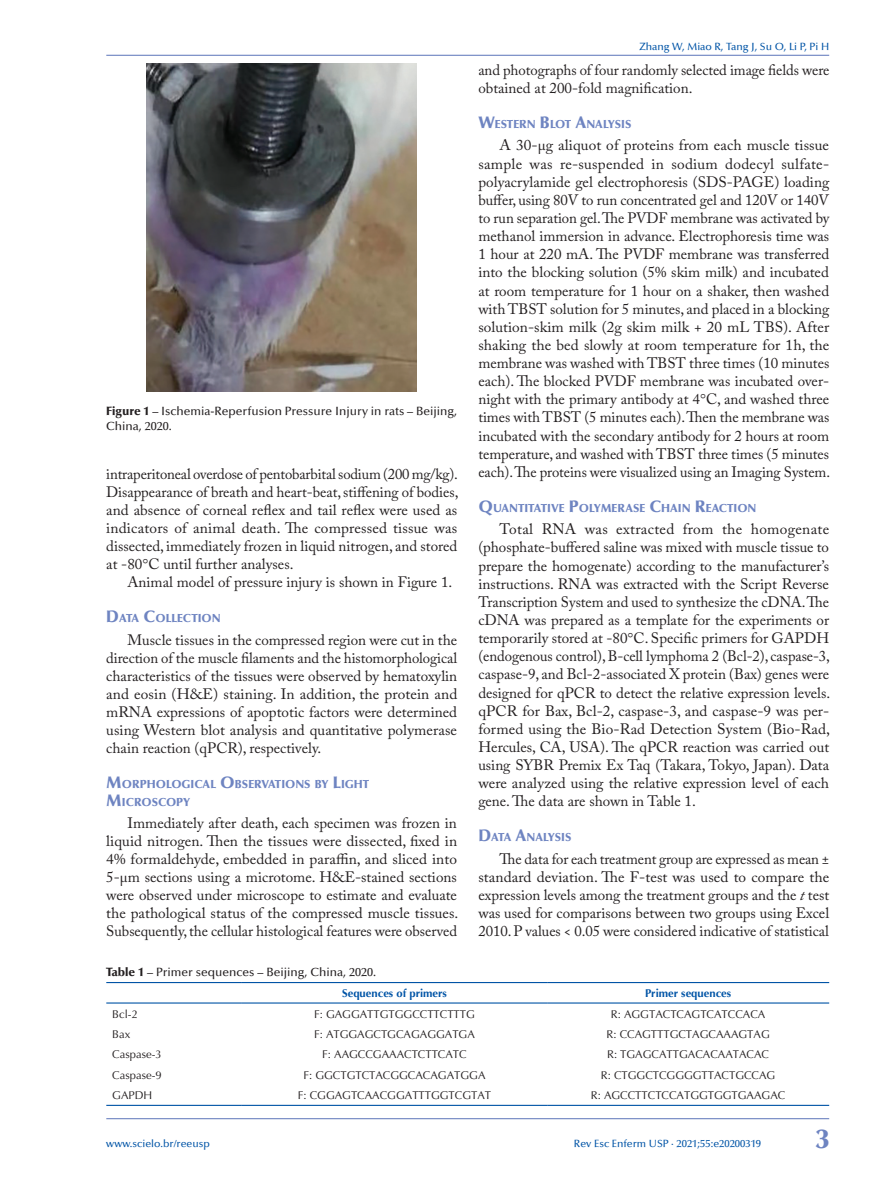
<style>
.page{position:relative;width:893px;height:1191px;background:#fff}
.page>*{position:absolute;margin:0;border:0;box-sizing:border-box;transform-origin:0 0}
.t1{font:900 27px "Optima LT";color:#6e84c1}
.Texto{font:15px/18.1px "Adobe Caslon Pro";color:#231f20;text-align:justify}
.Titulo_Tabela___Lege{font:500 12px/15px "Optima LT";color:#231f20}
.Sub2{font:900 11.55px/18px "Optima LT";color:#6e84c1}
.Tabela_Texto{font:11.25px "Optima LT";color:#231f20}
.Tabela_Texto-2{font:700 11.25px "Optima LT";color:#0154a6}
.t2{font:500 10.5px "Optima LT";color:#0154a6}
.s1{font-weight:900}
.s2{font-size:16.5px}
.s3{font-style:italic}
</style>
<div class="page">
<hr style="left:106px;top:1118px;width:723px;height:1px;background:#6e84c1">
<hr style="left:106px;top:55px;width:723px;height:1px;background:#6e84c1">
<img style="left:147px;top:64px;width:270px;height:327px">
<hr style="left:106px;top:982px;width:136px;height:1px;background:#0154a6">
<hr style="left:242px;top:982px;width:305px;height:1px;background:#0154a6">
<hr style="left:547px;top:982px;width:282px;height:1px;background:#0154a6">
<hr style="left:106px;top:1002px;width:136px;height:1px;background:#0154a6">
<hr style="left:242px;top:1002px;width:305px;height:1px;background:#0154a6">
<hr style="left:547px;top:1002px;width:282px;height:1px;background:#0154a6">
<hr style="left:106px;top:1104px;width:136px;height:2px;background:#0154a6">
<hr style="left:242px;top:1104px;width:305px;height:2px;background:#0154a6">
<hr style="left:547px;top:1104px;width:282px;height:2px;background:#0154a6">
<p class="Titulo_Tabela___Lege" style="left:106px;top:404px;width:352px"><span class="s1">Figure 1</span> – Ischemia-Reperfusion Pressure Injury in rats – Beijing,<br>China, 2020.</p>
<p class="Texto" style="left:106px;top:465px;width:354px">intraperitoneal overdose of pentobarbital sodium (200 mg/kg).<br>Disappearance of breath and heart-beat, stiffening of bodies, and absence of corneal reflex and tail reflex were used as indicators of animal death. The compressed tissue was dissected, immediately frozen in liquid nitrogen, and stored at -80 C until further analyses.</p>
<p class="Texto" style="left:128px;top:573px;width:326px">Animal model of pressure injury is shown in Figure 1.</p>
<p class="Sub2" style="left:106px;top:609px;width:116px"><span class="s2">D</span>ATA <span class="s2">C</span>OLLECTION</p>
<p class="Texto" style="left:106px;top:630px;width:353px;text-indent:21px">Muscle tissues in the compressed region were cut in the direction of the muscle filaments and the histomorphological characteristics of the tissues were observed by hematoxylin and eosin (H&amp;E) staining. In addition, the protein and mRNA expressions of apoptotic factors were determined using Western blot analysis and quantitative polymerase chain reaction (qPCR), respectively.</p>
<p class="Sub2" style="left:106px;top:775px;width:264px"><span class="s2">M</span>ORPHOLOGICAL <span class="s2">O</span> BSERVATIONS BY <span class="s2">L</span>IGHT<br><span class="s2">M</span>ICROSCOPY</p>
<p class="Texto" style="left:106px;top:814px;width:353px;text-indent:21px">Immediately after death, each specimen was frozen in liquid nitrogen. Then the tissues were dissected, fixed in 4% formaldehyde, embedded in paraffin, and sliced into 5-µm sections using a microtome. H&amp;E-stained sections were observed under microscope to estimate and evaluate the pathological status of the compressed muscle tissues.<br>Subsequently, the cellular histological features were observed</p>
<p class="t2" style="left:639px;top:40px;width:191px">Zhang W, Miao R, Tang J, Su O, Li P, Pi H</p>
<p class="Texto" style="left:478px;top:61px;width:353px">and photographs of four randomly selected image fields were obtained at 200-fold magnification.</p>
<p class="Sub2" style="left:478px;top:115px;width:153px"><span class="s2">W</span>ESTERN <span class="s2">B</span> LOT <span class="s2">A</span>NALYSIS</p>
<p class="Texto" style="left:478px;top:136px;width:353px;text-indent:21px">A 30-µg aliquot of proteins from each muscle tissue sample was re-suspended in sodium dodecyl sulfate&shy;polyacrylamide gel electrophoresis (SDS-PAGE) loading buffer, using 80V to run concentrated gel and 120V or 140V to run separation gel. The PVDF membrane was activated by methanol immersion in advance. Electrophoresis time was 1 hour at 220 mA. The PVDF membrane was transferred into the blocking solution (5% skim milk) and incubated at room temperature for 1 hour on a shaker, then washed with TBST solution for 5 minutes, and placed in a blocking solution-skim milk (2g skim milk + 20 mL TBS). After shaking the bed slowly at room temperature for 1h, the membrane was washed with TBST three times (10 minutes each). The blocked PVDF membrane was incubated over&shy;night with the primary antibody at 4 C, and washed three times with TBST (5 minutes each). Then the membrane was incubated with the secondary antibody for 2 hours at room temperature, and washed with TBST three times (5 minutes each). The proteins were visualized using an Imaging System.</p>
<p class="Sub2" style="left:478px;top:499px;width:280px"><span class="s2">Q</span>UANTITATIVE <span class="s2">P</span>OLYMERASE <span class="s2">C</span>HAIN <span class="s2">R</span>EACTION</p>
<p class="Texto" style="left:478px;top:520px;width:353px;text-indent:21px">Total RNA was extracted from the homogenate (phosphate-buffered saline was mixed with muscle tissue to prepare the homogenate) according to the manufacturer’s instructions. RNA was extracted with the Script Reverse Transcription System and used to synthesize the cDNA. The cDNA was prepared as a template for the experiments or temporarily stored at -80 C. Specific primers for GAPDH (endogenous control), B-cell lymphoma 2 (Bcl-2), caspase-3, caspase-9, and Bcl-2-associated X protein (Bax) genes were designed for qPCR to detect the relative expression levels. qPCR for Bax, Bcl-2, caspase-3, and caspase-9 was per&shy;formed using the Bio-Rad Detection System (Bio-Rad, Hercules, CA, USA). The qPCR reaction was carried out using SYBR Premix Ex Taq (Takara, Tokyo, Japan). Data were analyzed using the relative expression level of each gene. The data are shown in Table 1.</p>
<p class="Sub2" style="left:478px;top:828px;width:94px"><span class="s2">D</span>ATA <span class="s2">A</span>NALYSIS</p>
<p class="Texto" style="left:478px;top:849px;width:352px;text-indent:21px">The data for each treatment group are expressed as mean ± standard deviation. The F-test was used to compare the expression levels among the treatment groups and the <span class="s3">t</span> test was used for comparisons between two groups using Excel 2010. P values &lt; 0.05 were considered indicative of statistical</p>
<p class="Titulo_Tabela___Lege" style="left:106px;top:964px;width:271px"><span class="s1">Table 1</span> – Primer sequences – Beijing, China, 2020.</p>
<p class="Tabela_Texto-2" style="left:342px;top:986px;width:106px">Sequences of primers</p>
<p class="Tabela_Texto-2" style="left:645px;top:986px;width:88px">Primer sequences</p>
<p class="Tabela_Texto" style="left:112px;top:1007px;width:27px">Bcl-2</p>
<p class="Tabela_Texto" style="left:314px;top:1007px;width:162px">F: GAGGATTGTGGCCTTCTTTG</p>
<p class="Tabela_Texto" style="left:611px;top:1007px;width:156px">R: AGGTACTCAGTCATCCACA</p>
<p class="Tabela_Texto" style="left:112px;top:1027px;width:20px">Bax</p>
<p class="Tabela_Texto" style="left:314px;top:1027px;width:162px">F: ATGGAGCTGCAGAGGATGA</p>
<p class="Tabela_Texto" style="left:607px;top:1027px;width:165px">R: CCAGTTTGCTAGCAAAGTAG</p>
<p class="Tabela_Texto" style="left:112px;top:1048px;width:51px">Caspase-3</p>
<p class="Tabela_Texto" style="left:322px;top:1048px;width:146px">F: AAGCCGAAACTCTTCATC</p>
<p class="Tabela_Texto" style="left:607px;top:1048px;width:163px">R: TGAGCATTGACACAATACAC</p>
<p class="Tabela_Texto" style="left:112px;top:1068px;width:51px">Caspase-9</p>
<p class="Tabela_Texto" style="left:304px;top:1068px;width:183px">F: GGCTGTCTACGGCACAGATGGA</p>
<p class="Tabela_Texto" style="left:601px;top:1068px;width:176px">R: CTGGCTCGGGGTTACTGCCAG</p>
<p class="Tabela_Texto" style="left:112px;top:1089px;width:42px">GAPDH</p>
<p class="Tabela_Texto" style="left:298px;top:1089px;width:195px">F: CGGAGTCAACGGATTTGGTCGTAT</p>
<p class="Tabela_Texto" style="left:591px;top:1089px;width:196px">R: AGCCTTCTCCATGGTGGTGAAGAC</p>
<p class="t2" style="left:106px;top:1137px;width:105px">www.scielo.br/reeusp</p>
<p class="t2" style="left:574px;top:1137px;width:189px">Rev Esc Enferm USP · 2021;55:e20200319</p>
<h1 class="t1" style="left:816px;top:1123px;width:15px">3</h1>
</div>
